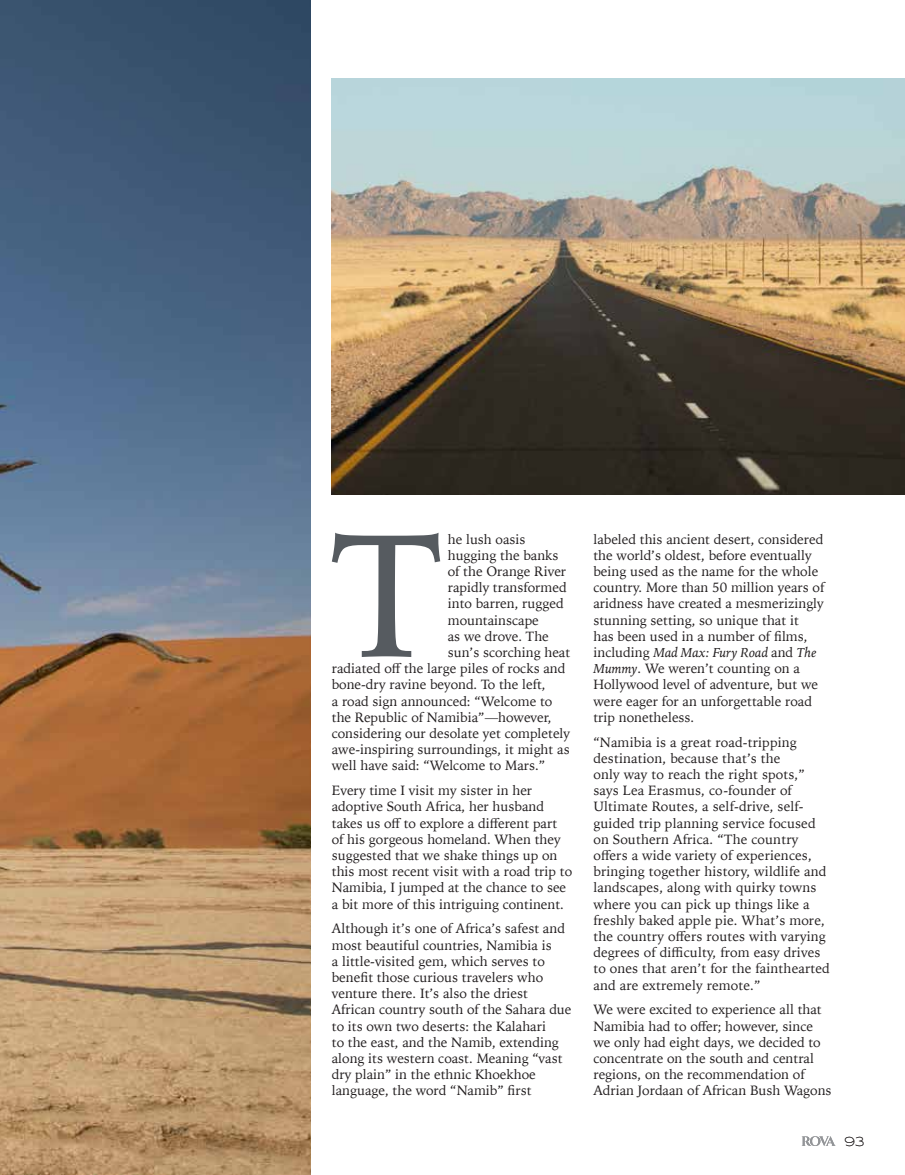
<style>
.page{position:relative;width:905px;height:1175px;background:#fff}
.page>*{position:absolute;margin:0;border:0;box-sizing:border-box;transform-origin:0 0}
.t1{font:176.25px "Iowan Old Style";color:#565b60}
.t2{font:13.8px "AT Burin Sans";color:#231f20}
.t3{font:13.5px/16.2px "Iowan Old Style";color:#231f20}
.s1{font-style:italic}
</style>
<div class="page">
<img style="left:331px;top:79px;width:573px;height:415px">
<img style="left:0;top:0;width:311px;height:1174px">
<svg style="left:801px;top:1136px;width:34px;height:10px"></svg>
<h1 class="t1" style="left:333px;top:474px;width:113px">T</h1>
<p class="t3" style="left:448px;top:530px;width:79px">he lush oasis</p>
<p class="t3" style="left:448px;top:547px;width:112px">hugging the banks</p>
<p class="t3" style="left:448px;top:563px;width:120px">of the Orange River</p>
<p class="t3" style="left:448px;top:579px;width:120px">rapidly transformed</p>
<p class="t3" style="left:448px;top:595px;width:117px">into barren, rugged</p>
<p class="t3" style="left:448px;top:611px;width:93px">mountainscape</p>
<p class="t3" style="left:448px;top:628px;width:103px">as we drove. The</p>
<p class="t3" style="left:448px;top:644px;width:124px">sun’s scorching heat</p>
<p class="t3" style="left:332px;top:660px;width:235px">radiated off the large piles of rocks and</p>
<p class="t3" style="left:332px;top:676px;width:215px">bone-dry ravine beyond. To the left,</p>
<p class="t3" style="left:332px;top:692px;width:222px">a road sign announced: “Welcome to</p>
<p class="t3" style="left:332px;top:709px;width:221px">the Republic of Namibia”—however,</p>
<p class="t3" style="left:332px;top:725px;width:240px">considering our desolate yet completely</p>
<p class="t3" style="left:332px;top:741px;width:239px">awe-inspiring surroundings, it might as</p>
<p class="t3" style="left:332px;top:757px;width:215px">well have said: “Welcome to Mars.”</p>
<p class="t3" style="left:332px;top:782px;width:242px">Every time I visit my sister in her adoptive South Africa, her husband takes us off to explore a different part of his gorgeous homeland. When they suggested that we shake things up on this most recent visit with a road trip to Namibia, I jumped at the chance to see a bit more of this intriguing continent.</p>
<p class="t3" style="left:332px;top:920px;width:241px">Although it’s one of Africa’s safest and most beautiful countries, Namibia is<br>a little-visited gem, which serves to benefit those curious travelers who venture there. It’s also the driest African country south of the Sahara due to its own two deserts: the Kalahari<br>to the east, and the Namib, extending along its western coast. Meaning “vast dry plain” in the ethnic Khoekhoe language, the word “Namib” first</p>
<p class="t3" style="left:593px;top:530px;width:232px">labeled this ancient desert, considered the world’s oldest, before eventually being used as the name for the whole country. More than 50 million years of aridness have created a mesmerizingly stunning setting, so unique that it<br>has been used in a number of films, including <span class="s1">Mad Max: Fury Road</span> and <span class="s1">The Mummy</span>. We weren’t counting on a Hollywood level of adventure, but we were eager for an unforgettable road trip nonetheless.</p>
<p class="t3" style="left:593px;top:733px;width:238px">“Namibia is a great road-tripping destination, because that’s the<br>only way to reach the right spots,” says Lea Erasmus, co-founder of Ultimate Routes, a self-drive, self&shy;guided trip planning service focused on Southern Africa. “The country offers a wide variety of experiences, bringing together history, wildlife and landscapes, along with quirky towns where you can pick up things like a freshly baked apple pie. What’s more, the country offers routes with varying degrees of difficulty, from easy drives to ones that aren’t for the fainthearted and are extremely remote.”</p>
<p class="t3" style="left:593px;top:1001px;width:239px">We were excited to experience all that Namibia had to offer; however, since we only had eight days, we decided to concentrate on the south and central regions, on the recommendation of Adrian Jordaan of African Bush Wagons</p>
<p class="t2" style="left:844px;top:1133px;width:21px">93</p>
</div>
